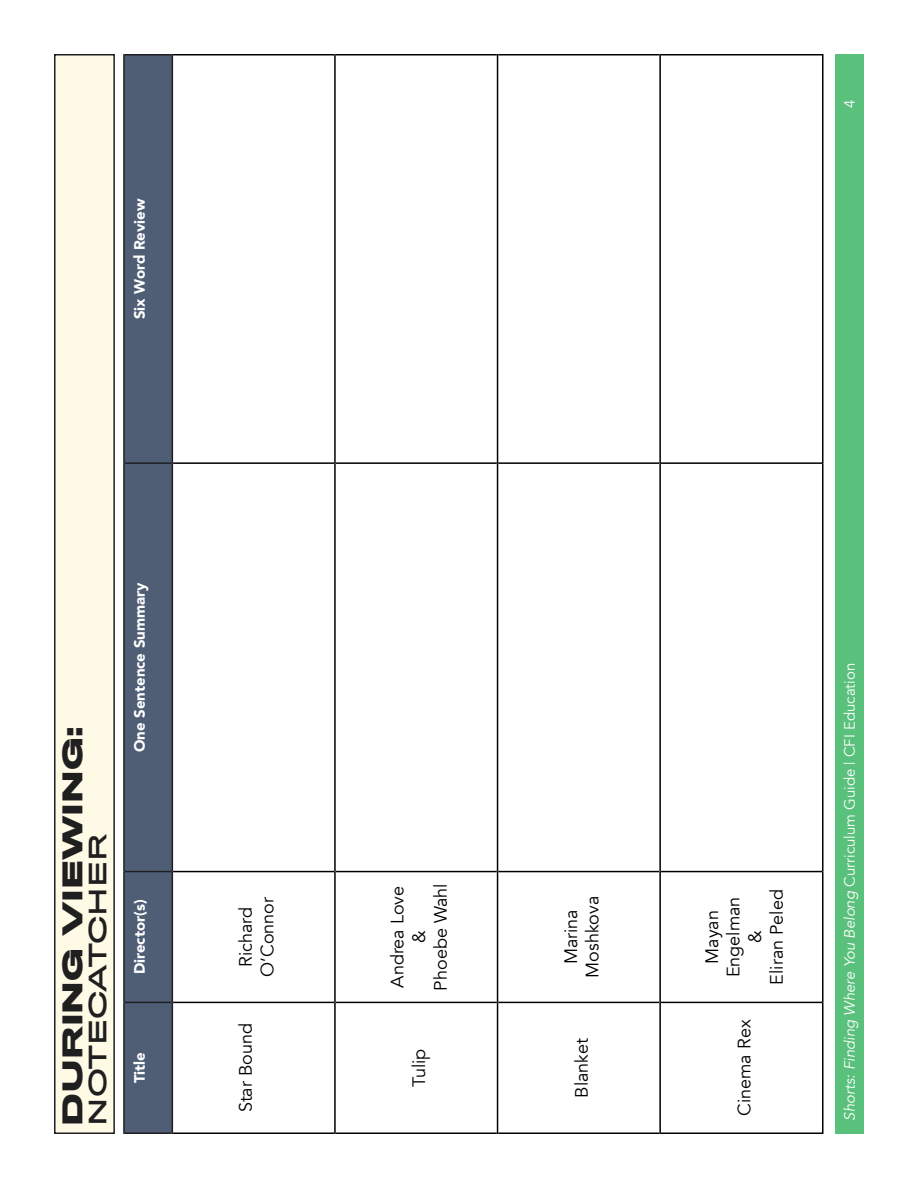
<style>
.page{position:relative;width:918px;height:1188px;background:#fff}
.page>*{position:absolute;margin:0;border:0;box-sizing:border-box;transform-origin:0 0}
.t1{font:700 25.5px "Titling Gothic FB Extended";color:#1f1f1f}
.t2{font:22.5px "Titling Gothic FB Extended Standard";color:#1f1f1f}
.t3{font:18px/21.6px "Avenir";color:#000;text-align:center}
.t4{font:italic 15px "Avenir";color:#fff}
.t5{font:900 15px "Avenir";color:#fff}
.t6{font:15px "Avenir";color:#fff}
.s1{font-style:normal}
</style>
<div class="page">
<div style="left:835px;top:54px;width:29px;height:1080px;background:#59c17c"></div>
<div style="left:55px;top:55px;width:59px;height:1078px;background:#fffae6"></div>
<div style="left:54px;top:54px;width:61px;height:1080px;border:2px solid #1f1f1f"></div>
<div style="left:125px;top:56px;width:47px;height:1076px;background:#4f5e75"></div>
<hr style="left:125px;top:1002px;width:47px;height:1px;background:#1f1f1f">
<hr style="left:125px;top:871px;width:47px;height:1px;background:#1f1f1f">
<hr style="left:125px;top:462px;width:47px;height:2px;background:#1f1f1f">
<hr style="left:173px;top:1132px;width:161px;height:2px;background:#000">
<hr style="left:173px;top:1002px;width:161px;height:1px;background:#000">
<hr style="left:173px;top:871px;width:161px;height:1px;background:#000">
<hr style="left:173px;top:462px;width:161px;height:2px;background:#000">
<hr style="left:173px;top:54px;width:161px;height:2px;background:#000">
<hr style="left:334px;top:1002px;width:2px;height:132px;background:#000">
<hr style="left:336px;top:1132px;width:161px;height:2px;background:#000">
<hr style="left:334px;top:872px;width:2px;height:130px;background:#000">
<hr style="left:336px;top:1002px;width:161px;height:1px;background:#000">
<hr style="left:334px;top:463px;width:2px;height:409px;background:#000">
<hr style="left:336px;top:871px;width:161px;height:1px;background:#000">
<hr style="left:334px;top:54px;width:2px;height:409px;background:#000">
<hr style="left:336px;top:462px;width:161px;height:2px;background:#000">
<hr style="left:336px;top:54px;width:161px;height:2px;background:#000">
<hr style="left:497px;top:1002px;width:1px;height:132px;background:#000">
<hr style="left:498px;top:1132px;width:161px;height:2px;background:#000">
<hr style="left:497px;top:872px;width:1px;height:130px;background:#000">
<hr style="left:498px;top:1002px;width:161px;height:1px;background:#000">
<hr style="left:497px;top:463px;width:1px;height:409px;background:#000">
<hr style="left:498px;top:871px;width:161px;height:1px;background:#000">
<hr style="left:497px;top:54px;width:1px;height:409px;background:#000">
<hr style="left:498px;top:462px;width:161px;height:2px;background:#000">
<hr style="left:498px;top:54px;width:161px;height:2px;background:#000">
<hr style="left:659px;top:1002px;width:2px;height:132px;background:#000">
<hr style="left:661px;top:1132px;width:161px;height:2px;background:#000">
<hr style="left:659px;top:872px;width:2px;height:130px;background:#000">
<hr style="left:661px;top:1002px;width:161px;height:1px;background:#000">
<hr style="left:659px;top:463px;width:2px;height:409px;background:#000">
<hr style="left:661px;top:871px;width:161px;height:1px;background:#000">
<hr style="left:659px;top:54px;width:2px;height:409px;background:#000">
<hr style="left:661px;top:462px;width:161px;height:2px;background:#000">
<hr style="left:661px;top:54px;width:161px;height:2px;background:#000">
<hr style="left:822px;top:1002px;width:2px;height:132px;background:#000">
<hr style="left:822px;top:872px;width:2px;height:130px;background:#000">
<hr style="left:822px;top:463px;width:2px;height:409px;background:#000">
<hr style="left:822px;top:54px;width:2px;height:409px;background:#000">
<hr style="left:123px;top:1002px;width:2px;height:132px;background:#1f1f1f">
<hr style="left:125px;top:1132px;width:47px;height:2px;background:#1f1f1f">
<hr style="left:123px;top:872px;width:2px;height:130px;background:#1f1f1f">
<hr style="left:123px;top:463px;width:2px;height:409px;background:#1f1f1f">
<hr style="left:123px;top:54px;width:2px;height:409px;background:#1f1f1f">
<hr style="left:125px;top:54px;width:47px;height:2px;background:#1f1f1f">
<hr style="left:172px;top:1002px;width:1px;height:132px;background:#1f1f1f">
<hr style="left:172px;top:872px;width:1px;height:130px;background:#1f1f1f">
<hr style="left:172px;top:463px;width:1px;height:409px;background:#1f1f1f">
<hr style="left:172px;top:54px;width:1px;height:409px;background:#1f1f1f">
<p class="t5" style="left:127px;top:319px;width:122px;rotate:-90deg">Six Word Review</p>
<h1 class="t1" style="left:56px;top:1126px;width:402px;rotate:-90deg">DURING VIEWING:</h1>
<p class="t2" style="left:84px;top:1126px;width:294px;rotate:-90deg">NOTECATCHER</p>
<p class="t5" style="left:127px;top:752px;width:171px;rotate:-90deg">One Sentence Summary</p>
<p class="t5" style="left:127px;top:974px;width:76px;rotate:-90deg">Director(s)</p>
<p class="t5" style="left:127px;top:1083px;width:33px;rotate:-90deg">Title</p>
<p class="t3" style="left:235px;top:977px;width:81px;rotate:-90deg">Richard<br>O’Connor</p>
<p class="t3" style="left:235px;top:1112px;width:91px;rotate:-90deg">Star Bound</p>
<p class="t3" style="left:387px;top:991px;width:109px;rotate:-90deg">Andrea Love &amp;<br>Phoebe Wahl</p>
<p class="t3" style="left:409px;top:1087px;width:40px;rotate:-90deg">Tulip</p>
<p class="t6" style="left:841px;top:108px;width:10px;rotate:-90deg">4</p>
<p class="t3" style="left:560px;top:978px;width:83px;rotate:-90deg">Marina<br>Moshkova</p>
<p class="t3" style="left:571px;top:1098px;width:61px;rotate:-90deg">Blanket</p>
<p class="t3" style="left:701px;top:985px;width:97px;rotate:-90deg">Mayan<br>Engelman &amp;<br>Eliran Peled</p>
<p class="t3" style="left:734px;top:1116px;width:98px;rotate:-90deg">Cinema Rex</p>
<p class="t4" style="left:841px;top:1120px;width:459px;rotate:-90deg">Shorts: Finding Where You Belong <span class="s1">Curriculum Guide | CFI Education</span></p>
</div>
